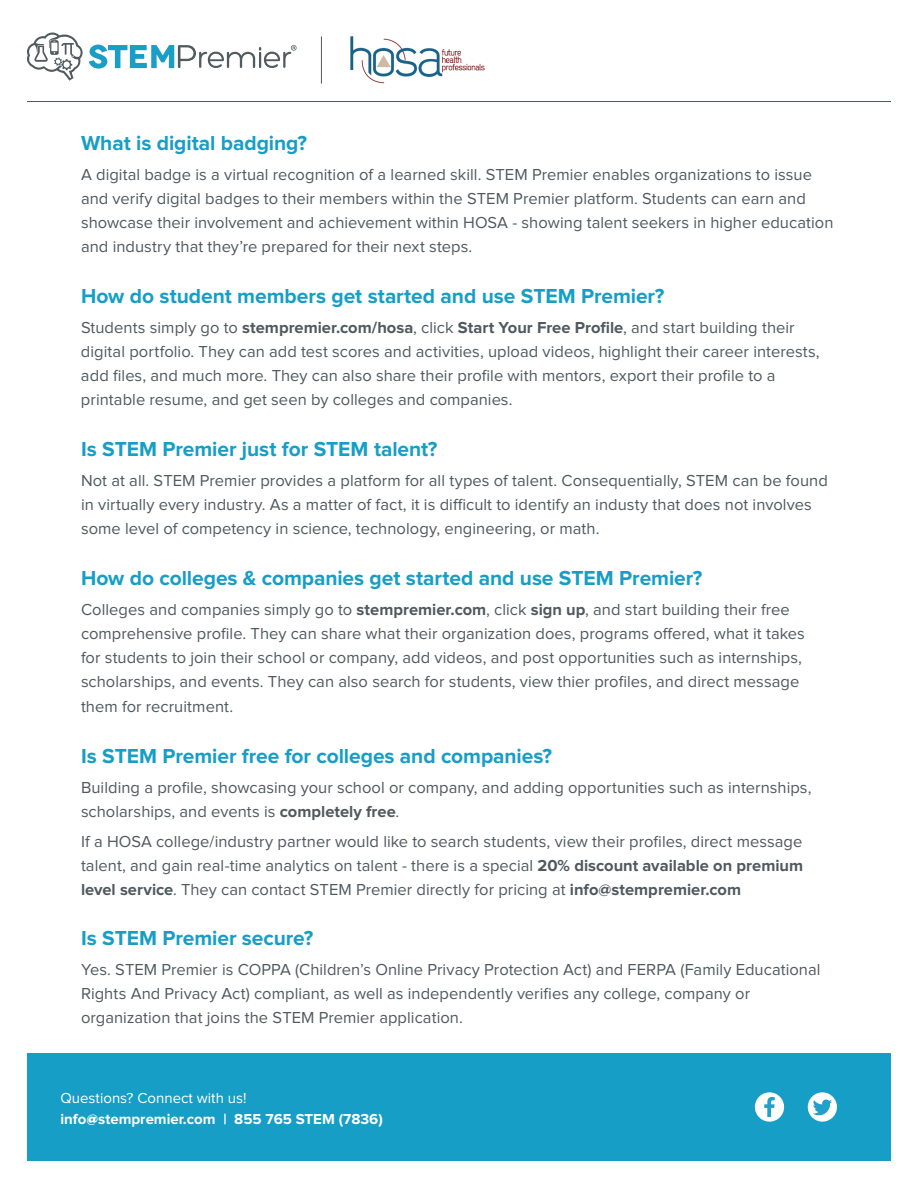
<style>
.page{position:relative;width:918px;height:1188px;background:#fff}
.page>*{position:absolute;margin:0;border:0;box-sizing:border-box;transform-origin:0 0}
.t1{font:700 21px "Proxima Nova";letter-spacing:-.005em;color:#169ec7}
.t2{font:16.5px/24px "Proxima Nova";letter-spacing:.005em;color:#50595e}
.t3{font:700 15px/21px "Proxima Nova";color:#fff}
.s1{font-weight:700}
.s2{font-weight:400}
.s3{font-weight:900}
</style>
<div class="page">
<hr style="left:27px;top:101px;width:864px;height:1px;background:#50595e">
<div style="left:27px;top:1053px;width:864px;height:108px;background:#169ec7"></div>
<svg style="left:27px;top:33px;width:56px;height:48px"></svg>
<svg style="left:89px;top:45px;width:208px;height:24px"></svg>
<hr style="left:321px;top:36px;width:1px;height:48px;background:#50595e">
<img style="left:350px;top:36px;width:135px;height:48px">
<svg style="left:755px;top:1092px;width:29px;height:30px"></svg>
<svg style="left:808px;top:1092px;width:29px;height:30px"></svg>
<p class="t1" style="left:81px;top:133px;width:228px">What is digital badging?</p>
<p class="t2" style="left:81px;top:163px;width:754px">A digital badge is a virtual recognition of a learned skill. STEM Premier enables organizations to issue and verify digital badges to their members within the STEM Premier platform. Students can earn and showcase their involvement and achievement within HOSA - showing talent seekers in higher education and industry that they’re prepared for their next steps.</p>
<p class="t1" style="left:81px;top:286px;width:585px">How do student members get started and use STEM Premier?</p>
<p class="t2" style="left:81px;top:316px;width:740px">Students simply go to <span class="s1">stempremier.com/hosa</span>, click <span class="s1">Start Your Free Profile</span>, and start building their digital portfolio. They can add test scores and activities, upload videos, highlight their career interests, add files, and much more. They can also share their profile with mentors, export their profile to a printable resume, and get seen by colleges and companies.</p>
<p class="t1" style="left:81px;top:439px;width:358px">Is STEM Premier just for STEM talent?</p>
<p class="t2" style="left:81px;top:469px;width:748px">Not at all. STEM Premier provides a platform for all types of talent. Consequentially, STEM can be found in virtually every industry. As a matter of fact, it is difficult to identify an industy that does not involves some level of competency in science, technology, engineering, or math.</p>
<p class="t1" style="left:81px;top:568px;width:623px">How do colleges &amp; companies get started and use STEM Premier?</p>
<p class="t2" style="left:81px;top:598px;width:725px">Colleges and companies simply go to <span class="s1">stempremier.com</span>, click <span class="s1">sign up</span>, and start building their free comprehensive profile. They can share what their organization does, programs offered, what it takes for students to join their school or company, add videos, and post opportunities such as internships, scholarships, and events. They can also search for students, view thier profiles, and direct message</p>
<p class="t2" style="left:81px;top:696px;width:154px">them for recruitment.</p>
<p class="t1" style="left:81px;top:747px;width:473px">Is STEM Premier free for colleges and companies?</p>
<p class="t2" style="left:81px;top:777px;width:732px">Building a profile, showcasing your school or company, and adding opportunities such as internships, scholarships, and events is <span class="s1">completely free</span>.</p>
<p class="t2" style="left:81px;top:831px;width:724px;text-align:justify">If a HOSA college/industry partner would like to search students, view their profiles, direct message talent, and gain real-time analytics on talent - there is a special <span class="s1">20% discount available on premium level service</span>. They can contact STEM Premier directly for pricing at <span class="s1">info@stempremier.com</span></p>
<p class="t1" style="left:81px;top:928px;width:234px">Is STEM Premier secure?</p>
<p class="t2" style="left:81px;top:958px;width:741px">Yes. STEM Premier is COPPA (Children’s Online Privacy Protection Act) and FERPA (Family Educational<br>Rights And Privacy Act) compliant, as well as independently verifies any college, company or organization that joins the STEM Premier application.</p>
<p class="t3" style="left:60px;top:1088px;width:324px"><span class="s2">Questions? Connect with us! </span>info<span class="s3">@</span>stempremier.com | 855 765 STEM (7836)</p>
</div>
